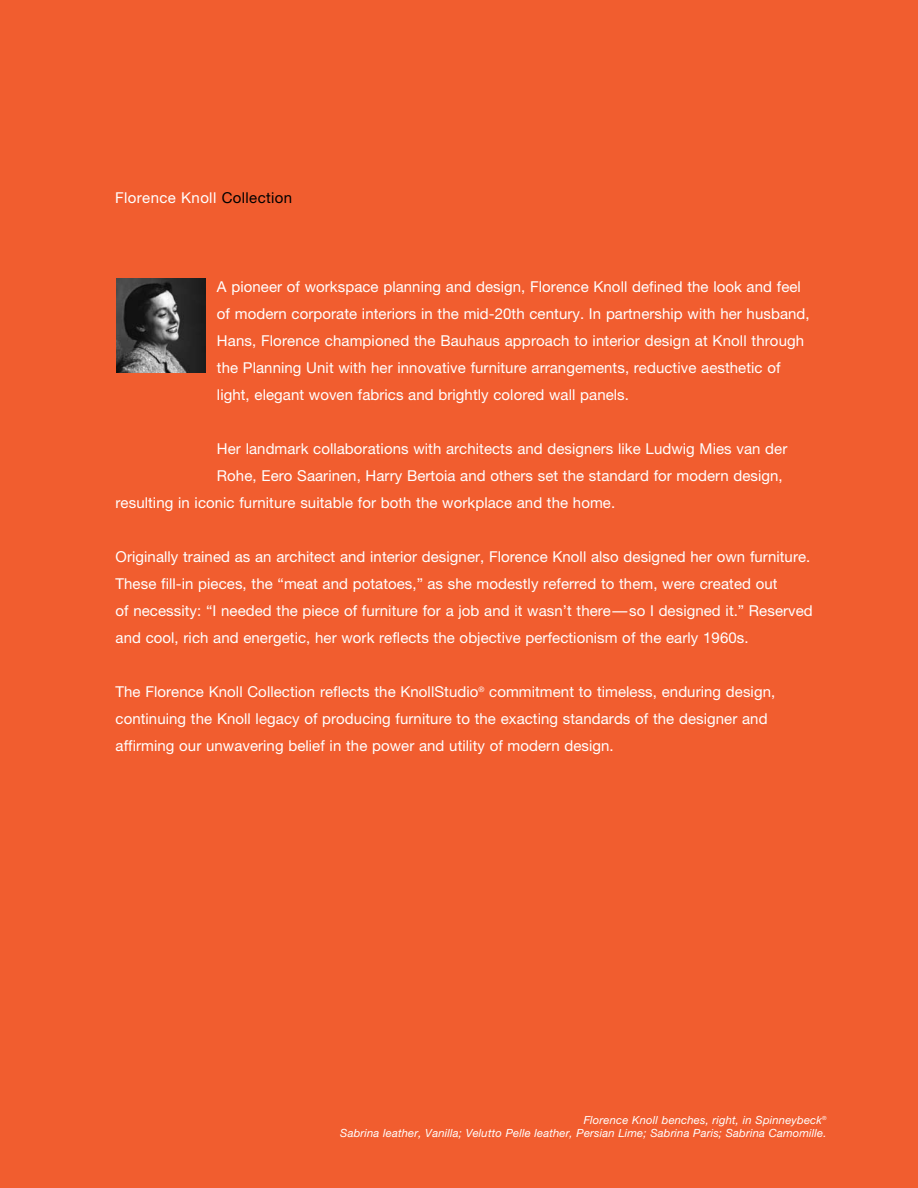
<style>
.page{position:relative;width:918px;height:1188px;background:#f15d2f}
.page>*{position:absolute;margin:0;border:0;box-sizing:border-box;transform-origin:0 0}
.t1{font:15px/27px "Helvetica Neue";letter-spacing:.005em;color:#fff}
.t2{font:15px "Helvetica Neue";letter-spacing:.025em;color:#fff}
.t3{font:italic 11.25px/13.5px "Helvetica Neue";letter-spacing:.015em;color:#fff;text-align:right}
.s1{color:#000}
</style>
<div class="page">
<img style="left:117px;top:279px;width:89px;height:93px">
<p class="t2" style="left:115px;top:189px;width:179px">Florence Knoll <span class="s1">Collection</span></p>
<p class="t1" style="left:217px;top:273px;width:594px">A pioneer of workspace planning and design, Florence Knoll defined the look and feel of modern corporate interiors in the mid-20th century. In partnership with her husband, Hans, Florence championed the Bauhaus approach to interior design at Knoll through the Planning Unit with her innovative furniture arrangements, reductive aesthetic of light, elegant woven fabrics and brightly colored wall panels.</p>
<p class="t1" style="left:217px;top:435px;width:572px">Her landmark collaborations with architects and designers like Ludwig Mies van der</p>
<p class="t1" style="left:217px;top:462px;width:567px">Rohe, Eero Saarinen, Harry Bertoia and others set the standard for modern design,</p>
<p class="t1" style="left:116px;top:489px;width:501px">resulting in iconic furniture suitable for both the workplace and the home.</p>
<p class="t1" style="left:116px;top:543px;width:699px">Originally trained as an architect and interior designer, Florence Knoll also designed her own furniture.<br>These fill-in pieces, the “meat and potatoes,” as she modestly referred to them, were created out<br>of necessity: “I needed the piece of furniture for a job and it wasn’t there—so I designed it.” Reserved and cool, rich and energetic, her work reflects the objective perfectionism of the early 1960s.</p>
<p class="t1" style="left:116px;top:678px;width:661px">The Florence Knoll Collection reflects the KnollStudio<sup>®</sup> commitment to timeless, enduring design, continuing the Knoll legacy of producing furniture to the exacting standards of the designer and affirming our unwavering belief in the power and utility of modern design.</p>
<p class="t3" style="left:340px;top:1113px;width:488px">Florence Knoll benches, right, in Spinneybeck<sup>®<br></sup>Sabrina leather, Vanilla; Velutto Pelle leather, Persian Lime; Sabrina Paris; Sabrina Camomille.</p>
</div>
